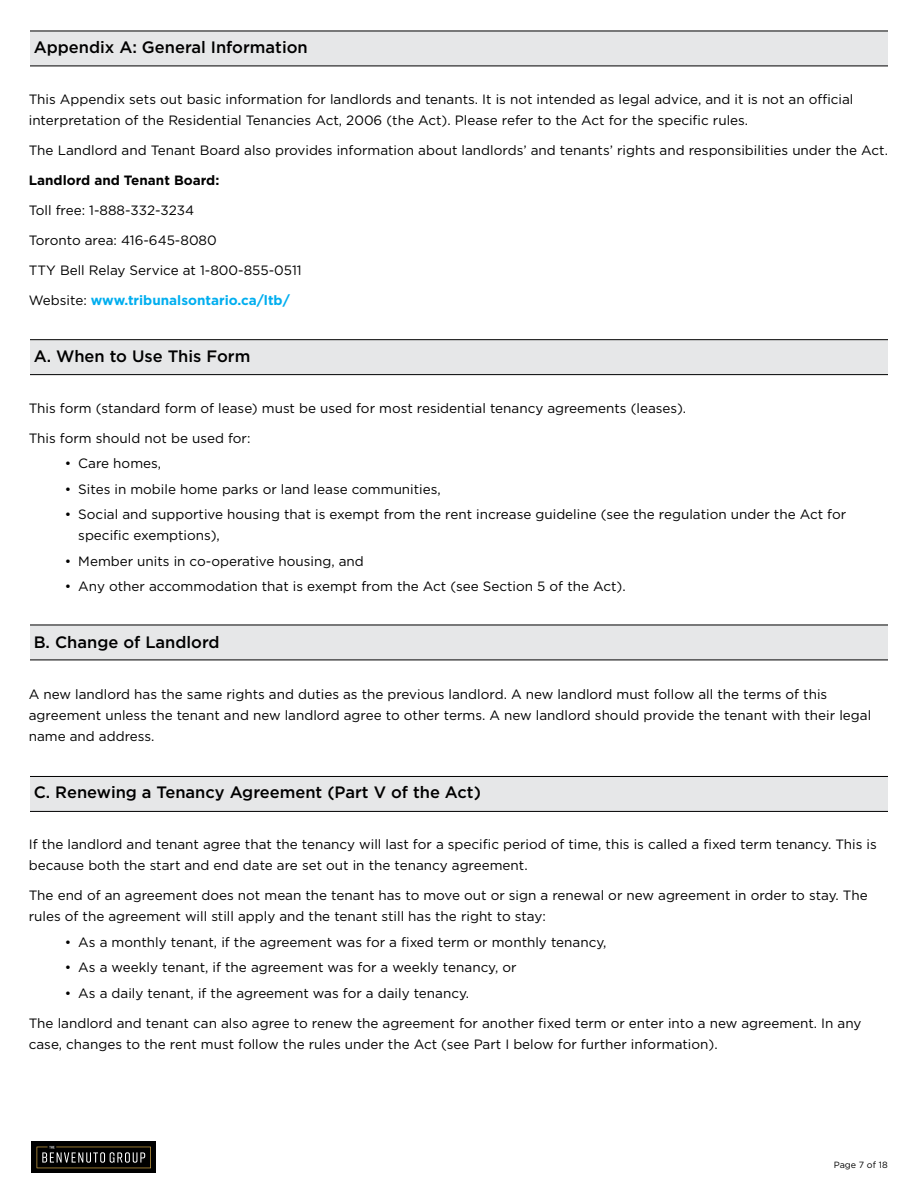
<style>
.page{position:relative;width:918px;height:1188px;background:#fff}
.page>*{position:absolute;margin:0;border:0;box-sizing:border-box;transform-origin:0 0}
.t1{font:500 16.5px "Gotham";color:#000}
.t2{font:13.5px/21px "Gotham";color:#000}
.t3{font:700 13.5px "Gotham";color:#00aeef}
.t4{font:700 13.5px "Gotham";color:#000}
.t5{font:9px "Gotham";color:#000}
.s1{font-weight:400;color:#000}
</style>
<div class="page">
<div style="left:30px;top:777px;width:858px;height:34px;background:#e6e7e8"></div>
<hr style="left:30px;top:811px;width:858px;height:1px;background:#000">
<hr style="left:30px;top:776px;width:858px;height:1px;background:#000">
<div style="left:30px;top:625px;width:858px;height:35px;background:#e6e7e8"></div>
<hr style="left:30px;top:660px;width:858px;height:1px;background:#000">
<hr style="left:30px;top:625px;width:858px;height:1px;background:#000">
<div style="left:30px;top:340px;width:858px;height:34px;background:#e6e7e8"></div>
<hr style="left:30px;top:374px;width:858px;height:1px;background:#000">
<hr style="left:30px;top:339px;width:858px;height:1px;background:#000">
<div style="left:30px;top:31px;width:858px;height:35px;background:#e6e7e8"></div>
<hr style="left:30px;top:66px;width:858px;height:1px;background:#000">
<hr style="left:30px;top:31px;width:858px;height:1px;background:#000">
<div style="left:32px;top:1142px;width:124px;height:31px;background:#000"></div>
<svg style="left:37px;top:1146px;width:114px;height:22px"></svg>
<p class="t1" style="left:34px;top:36px;width:276px">Appendix A: General Information</p>
<p class="t2" style="left:29px;top:88px;width:826px">This Appendix sets out basic information for landlords and tenants. It is not intended as legal advice, and it is not an official interpretation of the Residential Tenancies Act, 2006 (the Act). Please refer to the Act for the specific rules.</p>
<p class="t2" style="left:29px;top:139px;width:861px">The Landlord and Tenant Board also provides information about landlords’ and tenants’ rights and responsibilities under the Act.</p>
<p class="t4" style="left:29px;top:171px;width:192px">Landlord and Tenant Board:</p>
<p class="t2" style="left:29px;top:199px;width:167px">Toll free: 1-888-332-3234</p>
<p class="t2" style="left:29px;top:229px;width:190px">Toronto area: 416-645-8080</p>
<p class="t2" style="left:29px;top:259px;width:274px">TTY Bell Relay Service at 1-800-855-0511</p>
<p class="t3" style="left:29px;top:291px;width:263px"><span class="s1">Website:</span> www.tribunalsontario.ca/ltb/</p>
<p class="t1" style="left:34px;top:345px;width:218px">A. When to Use This Form</p>
<p class="t2" style="left:29px;top:397px;width:659px">This form (standard form of lease) must be used for most residential tenancy agreements (leases).</p>
<p class="t2" style="left:29px;top:427px;width:223px">This form should not be used for:</p>
<p class="t2" style="left:65px;top:453px;width:98px">• Care homes,</p>
<p class="t2" style="left:65px;top:478px;width:378px">• Sites in mobile home parks or land lease communities,</p>
<p class="t2" style="left:78px;top:504px;width:769px;text-indent:-14px">• Social and supportive housing that is exempt from the rent increase guideline (see the regulation under the Act for specific exemptions),</p>
<p class="t2" style="left:65px;top:550px;width:301px">• Member units in co-operative housing, and</p>
<p class="t2" style="left:65px;top:576px;width:563px">• Any other accommodation that is exempt from the Act (see Section 5 of the Act).</p>
<p class="t1" style="left:34px;top:632px;width:187px">B. Change of Landlord</p>
<p class="t2" style="left:29px;top:684px;width:844px">A new landlord has the same rights and duties as the previous landlord. A new landlord must follow all the terms of this agreement unless the tenant and new landlord agree to other terms. A new landlord should provide the tenant with their legal name and address.</p>
<p class="t1" style="left:34px;top:782px;width:449px">C. Renewing a Tenancy Agreement (Part V of the Act)</p>
<p class="t2" style="left:29px;top:834px;width:850px">If the landlord and tenant agree that the tenancy will last for a specific period of time, this is called a fixed term tenancy. This is because both the start and end date are set out in the tenancy agreement.</p>
<p class="t2" style="left:29px;top:885px;width:840px">The end of an agreement does not mean the tenant has to move out or sign a renewal or new agreement in order to stay. The rules of the agreement will still apply and the tenant still has the right to stay:</p>
<p class="t2" style="left:65px;top:931px;width:543px">• As a monthly tenant, if the agreement was for a fixed term or monthly tenancy,</p>
<p class="t2" style="left:65px;top:957px;width:453px">• As a weekly tenant, if the agreement was for a weekly tenancy, or</p>
<p class="t2" style="left:65px;top:982px;width:406px">• As a daily tenant, if the agreement was for a daily tenancy.</p>
<p class="t2" style="left:29px;top:1012px;width:834px">The landlord and tenant can also agree to renew the agreement for another fixed term or enter into a new agreement. In any case, changes to the rent must follow the rules under the Act (see Part I below for further information).</p>
<p class="t5" style="left:834px;top:1159px;width:55px">Page 7 of 18</p>
</div>
